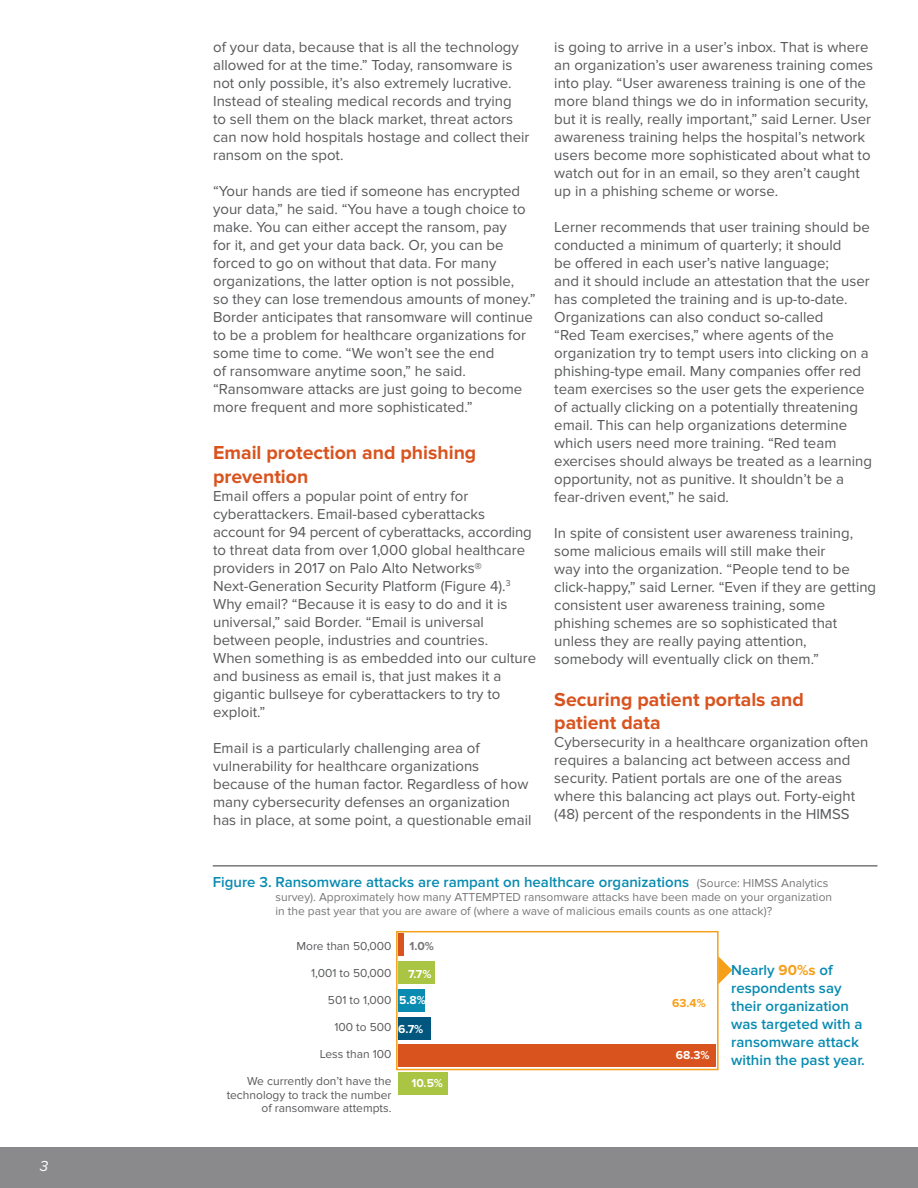
<style>
.page{position:relative;width:918px;height:1188px;background:#fff}
.page>*{position:absolute;margin:0;border:0;box-sizing:border-box;transform-origin:0 0}
.t1{font:700 19.5px/23.4px "Proxima Nova";color:#d9531e}
.t2{font:15px/18px "Proxima Nova";color:#58595b}
.t3{font:600 15px/18px "Proxima Nova";color:#098bb1}
.t4{font:italic 15px "Proxima Nova";color:#fff}
.t5{font:12px/14.4px "Proxima Nova";color:#77777a}
.t6{font:12px/13.5px "Proxima Nova";color:#58595b;text-align:right}
.t7{font:700 12px/26px "Proxima Nova";color:#fff}
.t8{font:700 12px "Proxima Nova";color:#f6a01a}
.t9{font:700 12px "Proxima Nova";color:#77777a}
.s1{font-weight:400;font-size:12px;color:#77777a}
.s2{font-weight:700;color:#f6a01a}
</style>
<div class="page">
<div style="left:0;top:1148px;width:918px;height:40px;background:#8a8a8d"></div>
<hr style="left:213px;top:865px;width:665px;height:2px;background:#77777a">
<div style="left:399px;top:933px;width:5px;height:23px;background:#d9531e"></div>
<div style="left:399px;top:961px;width:36px;height:23px;background:#aac543"></div>
<div style="left:399px;top:989px;width:26px;height:23px;background:#098bb1"></div>
<div style="left:399px;top:1017px;width:32px;height:22px;background:#00567d"></div>
<div style="left:399px;top:1044px;width:317px;height:23px;background:#d9531e"></div>
<div style="left:399px;top:1072px;width:49px;height:23px;background:#aac543"></div>
<div style="left:396px;top:931px;width:323px;height:139px;border:2px solid #f6a01a"></div>
<svg style="left:718px;top:956px;width:14px;height:28px"></svg>
<p class="t4" style="left:40px;top:1158px;width:10px">3</p>
<p class="t2" style="left:213px;top:39px;width:318px">of your data, because that is all the technology allowed for at the time.” Today, ransomware is not only possible, it’s also extremely lucrative.<br>Instead of stealing medical records and trying<br>to sell them on the black market, threat actors can now hold hospitals hostage and collect their ransom on the spot.</p>
<p class="t2" style="left:213px;top:183px;width:324px">“Your hands are tied if someone has encrypted your data,” he said. “You have a tough choice to make. You can either accept the ransom, pay<br>for it, and get your data back. Or, you can be forced to go on without that data. For many organizations, the latter option is not possible,<br>so they can lose tremendous amounts of money.” Border anticipates that ransomware will continue to be a problem for healthcare organizations for some time to come. “We won’t see the end<br>of ransomware anytime soon,” he said. “Ransomware attacks are just going to become more frequent and more sophisticated.”</p>
<h1 class="t1" style="left:213px;top:441px;width:265px">Email protection and phishing prevention</h1>
<p class="t2" style="left:213px;top:487px;width:325px">Email offers a popular point of entry for cyberattackers. Email-based cyberattacks account for 94 percent of cyberattacks, according to threat data from over 1,000 global healthcare providers in 2017 on Palo Alto Networks® Next-Generation Security Platform (Figure 4).<sup>3<br></sup>Why email? “Because it is easy to do and it is universal,” said Border. “Email is universal between people, industries and countries.<br>When something is as embedded into our culture and business as email is, that just makes it a gigantic bullseye for cyberattackers to try to exploit.”</p>
<p class="t2" style="left:213px;top:739px;width:320px">Email is a particularly challenging area of vulnerability for healthcare organizations because of the human factor. Regardless of how many cybersecurity defenses an organization has in place, at some point, a questionable email</p>
<p class="t2" style="left:554px;top:39px;width:320px">is going to arrive in a user’s inbox. That is where an organization’s user awareness training comes into play. “User awareness training is one of the more bland things we do in information security, but it is really, really important,” said Lerner. User awareness training helps the hospital’s network users become more sophisticated about what to watch out for in an email, so they aren’t caught up in a phishing scheme or worse.</p>
<p class="t2" style="left:554px;top:219px;width:319px">Lerner recommends that user training should be conducted a minimum of quarterly; it should<br>be offered in each user’s native language;<br>and it should include an attestation that the user has completed the training and is up-to-date.<br>Organizations can also conduct so-called<br>“Red Team exercises,” where agents of the organization try to tempt users into clicking on a phishing-type email. Many companies offer red team exercises so the user gets the experience of actually clicking on a potentially threatening email. This can help organizations determine which users need more training. “Red team exercises should always be treated as a learning opportunity, not as punitive. It shouldn’t be a fear-driven event,” he said.</p>
<p class="t2" style="left:554px;top:525px;width:323px">In spite of consistent user awareness training, some malicious emails will still make their<br>way into the organization. “People tend to be click-happy,” said Lerner. “Even if they are getting consistent user awareness training, some phishing schemes are so sophisticated that unless they are really paying attention, somebody will eventually click on them.”</p>
<h1 class="t1" style="left:554px;top:688px;width:251px">Securing patient portals and patient data</h1>
<p class="t2" style="left:554px;top:733px;width:316px">Cybersecurity in a healthcare organization often requires a balancing act between access and security. Patient portals are one of the areas where this balancing act plays out. Forty-eight (48) percent of the respondents in the HIMSS</p>
<p class="t3" style="left:213px;top:873px;width:617px">Figure 3. Ransomware attacks are rampant on healthcare organizations <span class="s1">(Source: HIMSS Analytics</span></p>
<p class="t5" style="left:276px;top:890px;width:558px">survey). Approximately how many ATTEMPTED ransomware attacks have been made on your organization in the past year that you are aware of (where a wave of malicious emails counts as one attack)?</p>
<p class="t6" style="left:296px;top:940px;width:97px">More than 50,000</p>
<p class="t6" style="left:311px;top:967px;width:82px">1,001 to 50,000</p>
<p class="t6" style="left:328px;top:994px;width:65px">501 to 1,000</p>
<p class="t6" style="left:334px;top:1021px;width:59px">100 to 500</p>
<p class="t6" style="left:320px;top:1048px;width:73px">Less than 100</p>
<p class="t6" style="left:227px;top:1075px;width:166px">We currently don’t have the technology to track the number of ransomware attempts.</p>
<p class="t9" style="left:410px;top:939px;width:26px">1.0%</p>
<p class="t7" style="left:399px;top:961px;width:34px;text-indent:9px">7.7%<br>5.8%</p>
<p class="t7" style="left:398px;top:1016px;width:27px">6.7%</p>
<p class="t3" style="left:731px;top:961px;width:135px">Nearly <span class="s2">90%s</span> of respondents say their organization was targeted with a ransomware attack within the past year.</p>
<p class="t8" style="left:672px;top:996px;width:35px">63.4%</p>
<p class="t7" style="left:676px;top:1043px;width:35px">68.3%</p>
<p class="t7" style="left:411px;top:1070px;width:33px">10.5%</p>
</div>
